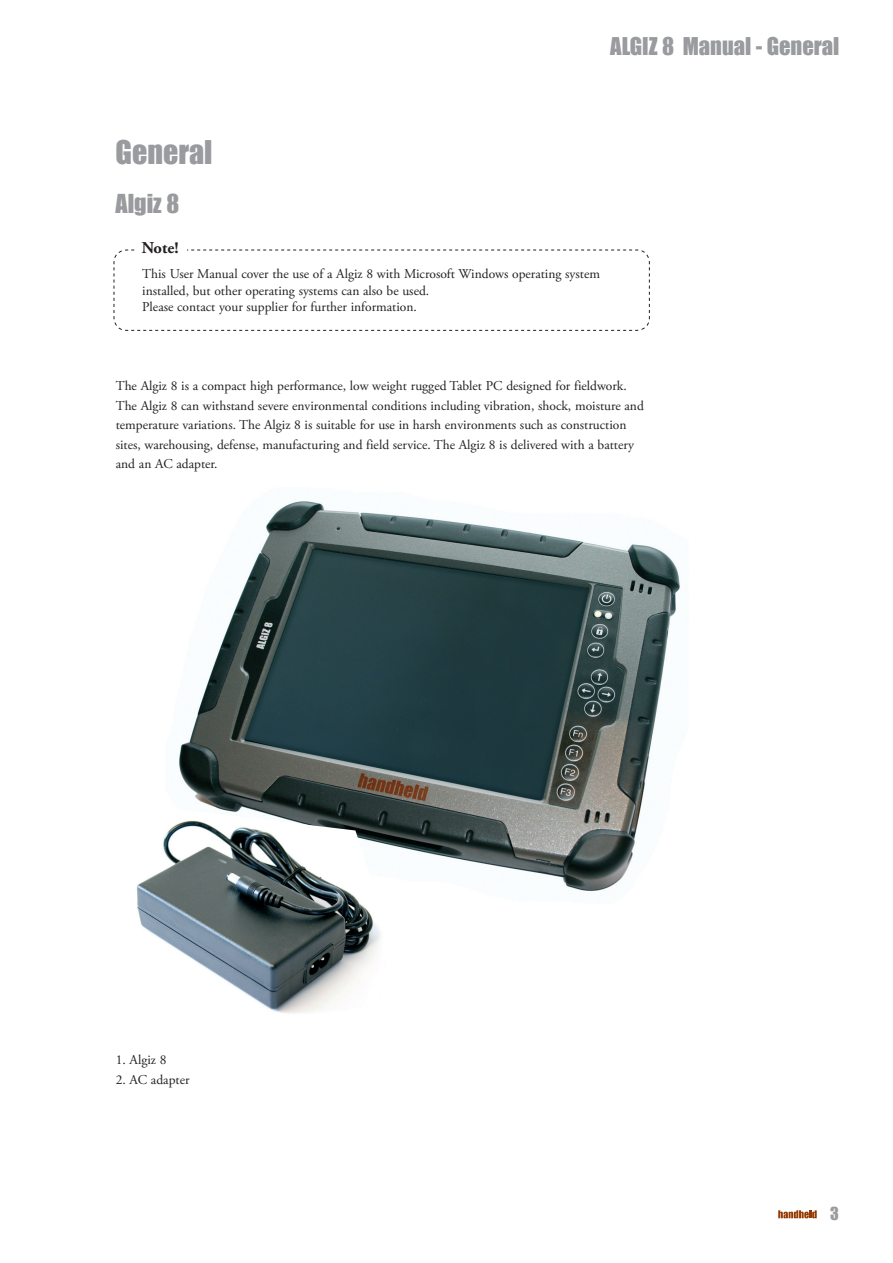
<style>
.page{position:relative;width:893px;height:1263px;background:#fff}
.page>*{position:absolute;margin:0;border:0;box-sizing:border-box;transform-origin:0 0}
.t1{font:30px "Impact";color:#999b9e}
.t2{font:24px "Impact";color:#999b9e}
.t3{font:22.5px "Impact";color:#999b9e}
.t4{font:700 16.5px "Adobe Garamond Pro";color:#231f20}
.t5{font:16.5px "Impact";color:#999b9e}
.t6{font:13.5px/19.5px "Adobe Garamond Pro";color:#231f20}
</style>
<div class="page">
<svg style="left:778px;top:1210px;width:39px;height:8px"></svg>
<svg style="left:113px;top:249px;width:537px;height:82px"></svg>
<div style="left:136px;top:237px;width:50px;height:29px;background:#fff"></div>
<img style="left:179px;top:501px;width:501px;height:390px">
<img style="left:137px;top:800px;width:276px;height:213px">
<h3 class="t3" style="left:610px;top:32px;width:231px">ALGIZ 8 Manual - General</h3>
<h1 class="t1" style="left:115px;top:133px;width:98px">General</h1>
<h2 class="t2" style="left:115px;top:188px;width:65px">Algiz 8</h2>
<p class="t4" style="left:142px;top:241px;width:38px">Note!</p>
<p class="t6" style="left:142px;top:267px;width:459px;line-height:16.5px">This User Manual cover the use of a Algiz 8 with Microsoft Windows operating system installed, but other operating systems can also be used.<br>Please contact your supplier for further information.</p>
<p class="t6" style="left:116px;top:377px;width:530px">The Algiz 8 is a compact high performance, low weight rugged Tablet PC designed for fieldwork.<br>The Algiz 8 can withstand severe environmental conditions including vibration, shock, moisture and temperature variations. The Algiz 8 is suitable for use in harsh environments such as construction sites, warehousing, defense, manufacturing and field service. The Algiz 8 is delivered with a battery and an AC adapter.</p>
<p class="t6" style="left:116px;top:1051px;width:52px">1. Algiz 8</p>
<p class="t6" style="left:116px;top:1071px;width:75px">2. AC adapter</p>
<p class="t5" style="left:830px;top:1204px;width:10px">3</p>
</div>
